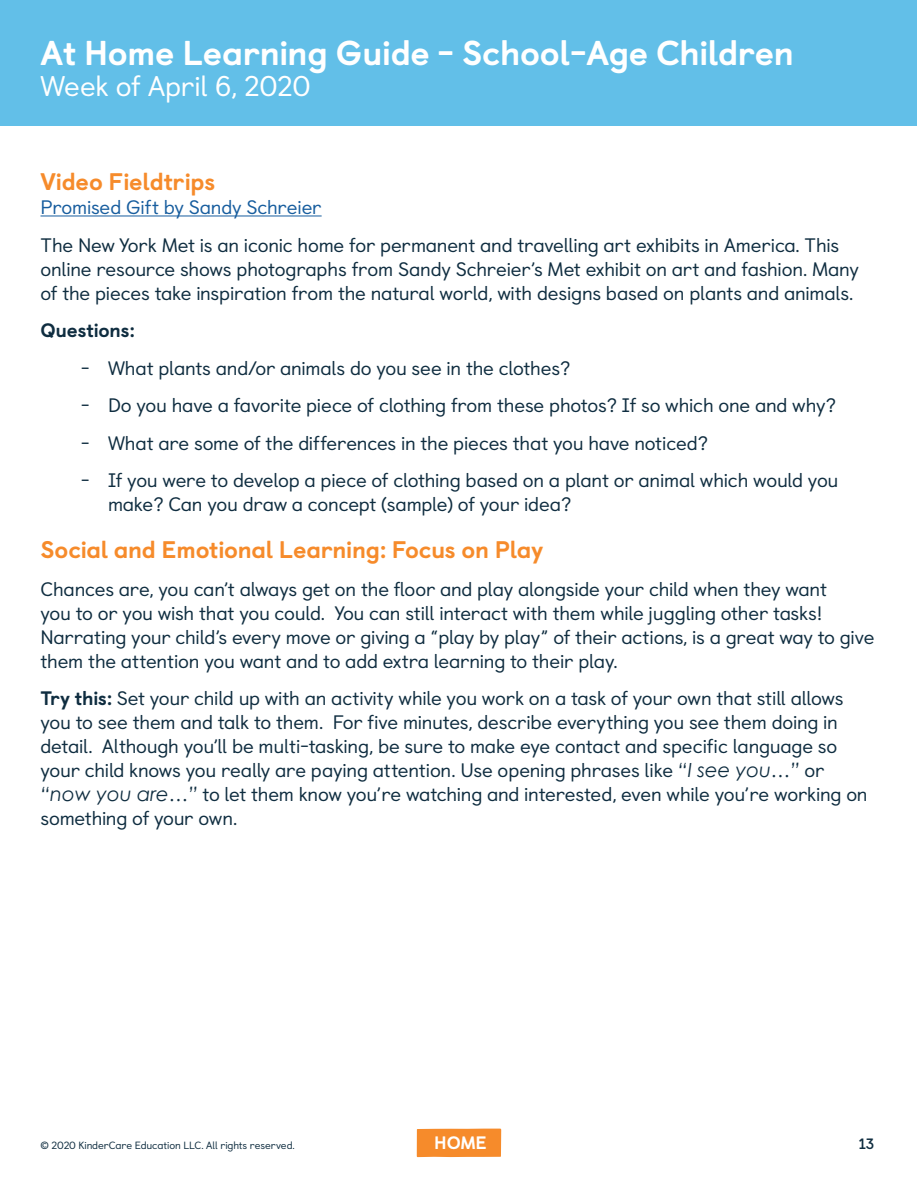
<style>
.page{position:relative;width:918px;height:1188px;background:#fff}
.page>*{position:absolute;margin:0;border:0;box-sizing:border-box;transform-origin:0 0}
.t1{font:800 34.5px "Castledown";letter-spacing:-.01em;color:#fff}
.t2{font:28.5px "Castledown";letter-spacing:-.01em;color:#fff}
.t3{font:800 24px "Castledown";letter-spacing:-.01em;color:#f68b2b}
.t4{font:19.5px/24px "Castledown";letter-spacing:-.015em;color:#0f2d40}
.t5{font:19.5px "Castledown";letter-spacing:-.01em;color:#175d9e}
.t6{font:800 19.5px "Castledown";letter-spacing:-.01em;color:#0f2d40}
.t7{font:800 18px "Castledown";color:#fff}
.t8{font:700 15px "Castledown";color:#0f2d40}
.t9{font:10.5px "Castledown";letter-spacing:-.01em;color:#0f2d40}
.s1{font-weight:800}
.s2{font-family:"Century Gothic";font-style:italic}
</style>
<div class="page">
<div style="left:417px;top:1129px;width:84px;height:28px;background:#f68b2b"></div>
<div style="left:1px;top:1px;width:916px;height:125px;background:#62bfe8"></div>
<hr style="left:40px;top:215px;width:282px;height:1px;background:#175d9e">
<h1 class="t1" style="left:40px;top:24px;width:755px">At Home Learning Guide - School-Age Children</h1>
<h2 class="t2" style="left:40px;top:64px;width:272px">Week of April 6, 2020</h2>
<p class="t3" style="left:40px;top:162px;width:176px">Video Fieldtrips</p>
<p class="t5" style="left:40px;top:192px;width:283px">Promised Gift by Sandy Schreier</p>
<p class="t4" style="left:40px;top:231px;width:820px">The New York Met is an iconic home for permanent and travelling art exhibits in America. This online resource shows photographs from Sandy Schreier’s Met exhibit on art and fashion. Many of the pieces take inspiration from the natural world, with designs based on plants and animals.</p>
<p class="t6" style="left:40px;top:314px;width:96px">Questions:</p>
<p class="t4" style="left:81px;top:354px;width:491px">- What plants and/or animals do you see in the clothes?</p>
<p class="t4" style="left:81px;top:392px;width:757px">- Do you have a favorite piece of clothing from these photos? If so which one and why?</p>
<p class="t4" style="left:81px;top:429px;width:629px">- What are some of the differences in the pieces that you have noticed?</p>
<p class="t4" style="left:108px;top:467px;width:732px;text-indent:-27px">- If you were to develop a piece of clothing based on a plant or animal which would you make? Can you draw a concept (sample) of your idea?</p>
<p class="t3" style="left:40px;top:530px;width:505px">Social and Emotional Learning: Focus on Play</p>
<p class="t4" style="left:40px;top:575px;width:836px">Chances are, you can’t always get on the floor and play alongside your child when they want<br>you to or you wish that you could. You can still interact with them while juggling other tasks!<br>Narrating your child’s every move or giving a “play by play” of their actions, is a great way to give them the attention you want and to add extra learning to their play.</p>
<p class="t4" style="left:40px;top:685px;width:829px"><span class="s1">Try this:</span> Set your child up with an activity while you work on a task of your own that still allows you to see them and talk to them. For five minutes, describe everything you see them doing in detail. Although you’ll be multi-tasking, be sure to make eye contact and specific language so your child knows you really are paying attention. Use opening phrases like <span class="s2">“I see you…”</span> or <span class="s2">“now you are…”</span> to let them know you’re watching and interested, even while you’re working on something of your own.</p>
<p class="t9" style="left:40px;top:1137px;width:256px">© 2020 KinderCare Education LLC. All rights reserved.</p>
<p class="t7" style="left:434px;top:1128px;width:54px">HOME</p>
<p class="t8" style="left:859px;top:1132px;width:17px">13</p>
</div>
